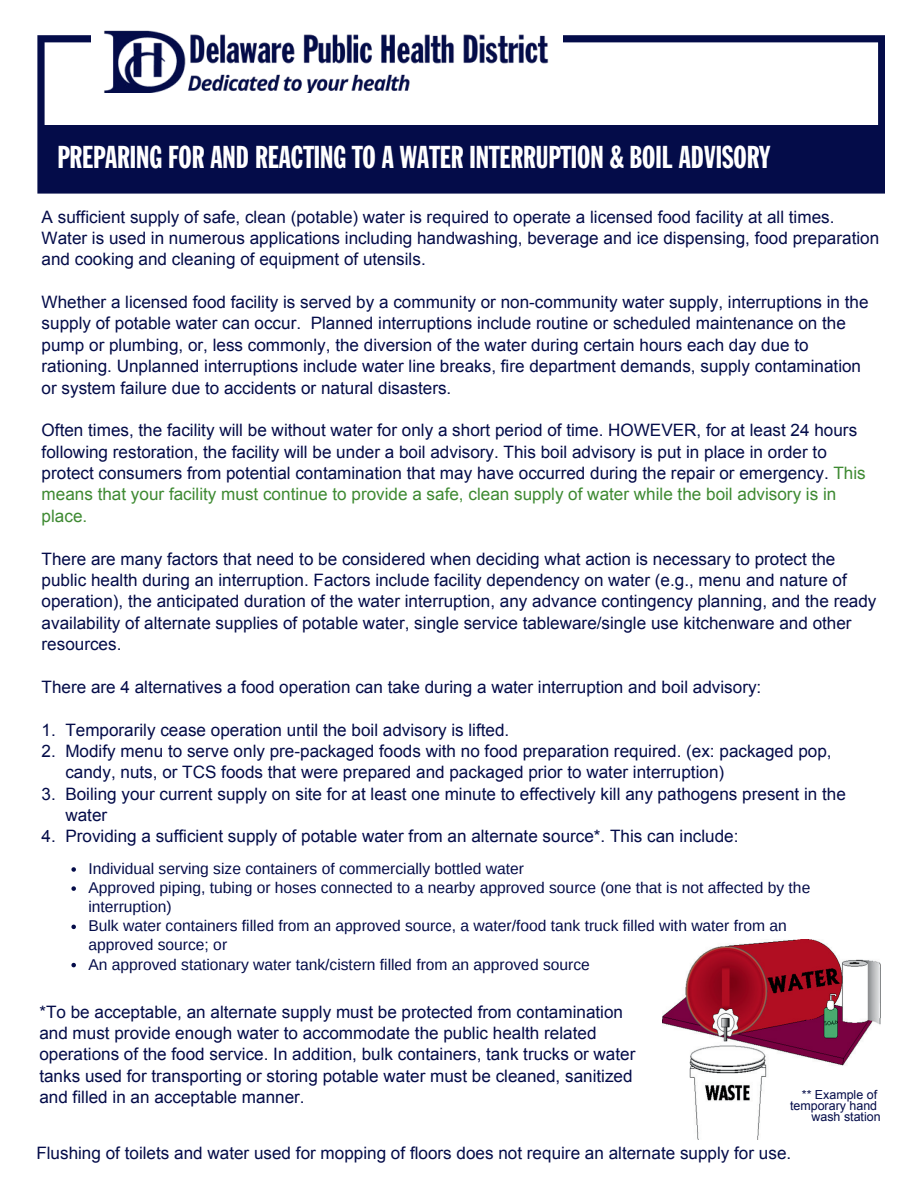
<style>
.page{position:relative;width:918px;height:1188px;background:#fff}
.page>*{position:absolute;margin:0;border:0;box-sizing:border-box;transform-origin:0 0}
.t1{font:31.2px "Franklin Gothic Std Extra Cond";color:#fff}
.t2{font:17.1px/21.3px "Arial";color:#040c49}
.t3{font:15.6px/19.2px "Arimo";color:#040c49}
.t4{font:12.45px/11.2px "Arial";color:#040c49;text-align:right}
.s1{color:#3e8a32}
</style>
<div class="page">
<svg style="left:37px;top:35px;width:848px;height:159px"></svg>
<div style="left:91px;top:7px;width:471px;height:113px;background:#fff"></div>
<div style="left:42px;top:125px;width:840px;height:63px;background:#040c49"></div>
<img style="left:104px;top:30px;width:445px;height:63px">
<img style="left:662px;top:939px;width:218px;height:201px">
<svg style="left:71px;top:867px;width:5px;height:5px"></svg>
<svg style="left:71px;top:886px;width:5px;height:5px"></svg>
<svg style="left:71px;top:925px;width:5px;height:4px"></svg>
<svg style="left:71px;top:963px;width:5px;height:4px"></svg>
<h1 class="t1" style="left:57px;top:140px;width:714px">PREPARING FOR AND REACTING TO A WATER INTERRUPTION &amp; BOIL ADVISORY</h1>
<p class="t2" style="left:42px;top:206px;width:839px">A sufficient supply of safe, clean (potable) water is required to operate a licensed food facility at all times.<br>Water is used in numerous applications including handwashing, beverage and ice dispensing, food preparation and cooking and cleaning of equipment of utensils.</p>
<p class="t2" style="left:42px;top:292px;width:829px">Whether a licensed food facility is served by a community or non-community water supply, interruptions in the supply of potable water can occur. Planned interruptions include routine or scheduled maintenance on the pump or plumbing, or, less commonly, the diversion of the water during certain hours each day due to rationing. Unplanned interruptions include water line breaks, fire department demands, supply contamination or system failure due to accidents or natural disasters.</p>
<p class="t2" style="left:42px;top:420px;width:826px">Often times, the facility will be without water for only a short period of time. HOWEVER, for at least 24 hours following restoration, the facility will be under a boil advisory. This boil advisory is put in place in order to protect consumers from potential contamination that may have occurred during the repair or emergency. <span class="s1">This means that your facility must continue to provide a safe, clean supply of water while the boil advisory is in place.</span></p>
<p class="t2" style="left:42px;top:548px;width:836px">There are many factors that need to be considered when deciding what action is necessary to protect the public health during an interruption. Factors include facility dependency on water (e.g., menu and nature of operation), the anticipated duration of the water interruption, any advance contingency planning, and the ready availability of alternate supplies of potable water, single service tableware/single use kitchenware and other resources.</p>
<p class="t2" style="left:42px;top:676px;width:721px">There are 4 alternatives a food operation can take during a water interruption and boil advisory:</p>
<p class="t2" style="left:42px;top:719px;width:469px">1. Temporarily cease operation until the boil advisory is lifted.</p>
<p class="t2" style="left:65px;top:740px;width:768px;text-indent:-24px">2. Modify menu to serve only pre-packaged foods with no food preparation required. (ex: packaged pop, candy, nuts, or TCS foods that were prepared and packaged prior to water interruption)</p>
<p class="t2" style="left:65px;top:783px;width:782px;text-indent:-24px">3. Boiling your current supply on site for at least one minute to effectively kill any pathogens present in the water</p>
<p class="t2" style="left:42px;top:826px;width:698px">4. Providing a sufficient supply of potable water from an alternate source*. This can include:</p>
<p class="t3" style="left:88px;top:859px;width:723px">Individual serving size containers of commercially bottled water<br>Approved piping, tubing or hoses connected to a nearby approved source (one that is not affected by the interruption)<br>Bulk water containers filled from an approved source, a water/food tank truck filled with water from an approved source; or<br>An approved stationary water tank/cistern filled from an approved source</p>
<p class="t2" style="left:39px;top:1001px;width:598px">*To be acceptable, an alternate supply must be protected from contamination and must provide enough water to accommodate the public health related operations of the food service. In addition, bulk containers, tank trucks or water tanks used for transporting or storing potable water must be cleaned, sanitized and filled in an acceptable manner.</p>
<p class="t2" style="left:36px;top:1142px;width:756px">Flushing of toilets and water used for mopping of floors does not require an alternate supply for use.</p>
<p class="t4" style="left:790px;top:1089px;width:92px">** Example of temporary hand wash station</p>
</div>
